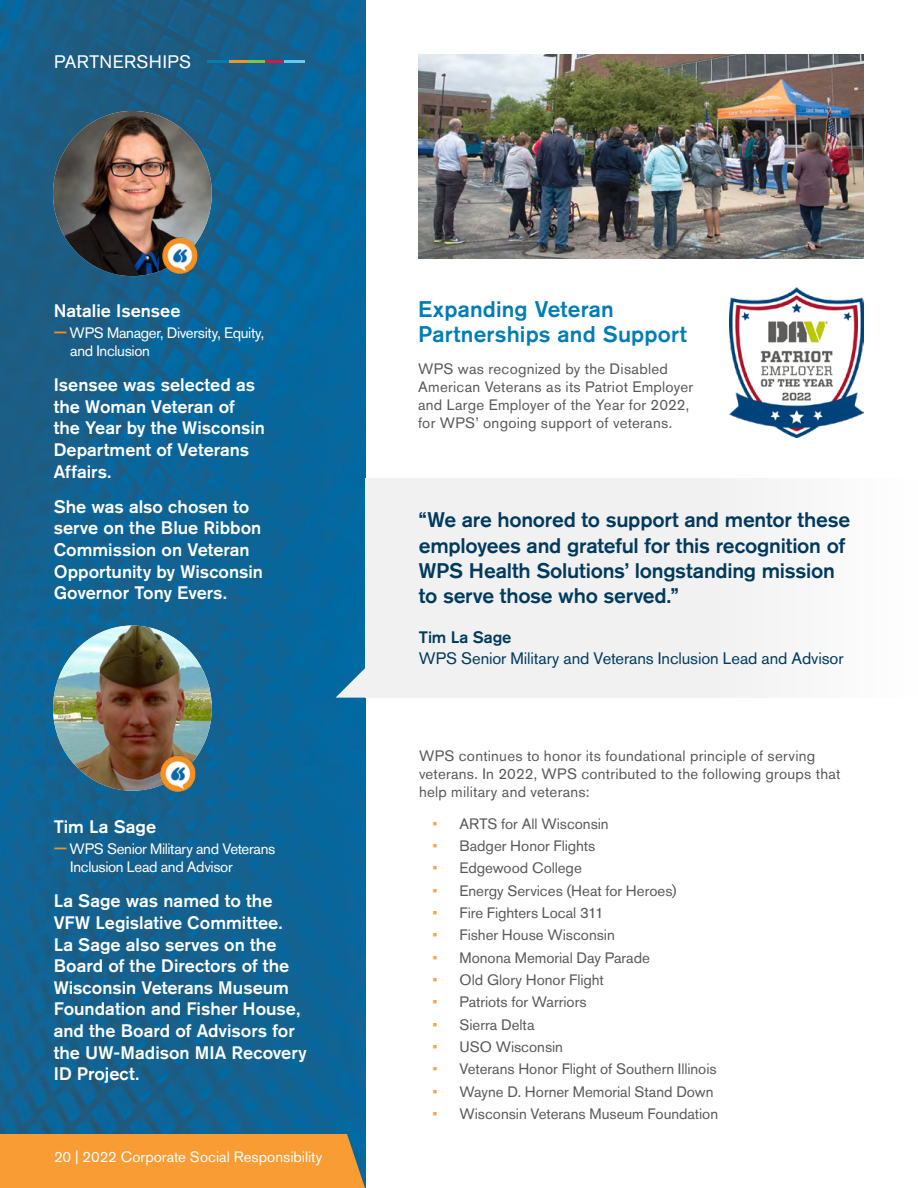
<style>
.page{position:relative;width:918px;height:1188px;background:#fff}
.page>*{position:absolute;margin:0;border:0;box-sizing:border-box;transform-origin:0 0}
.Healdline_2{font:500 22.5px/25.5px "Akzidenz Grotesk BE";letter-spacing:.01em;color:#007db4}
.Body{font:500 21px/25.2px "Akzidenz Grotesk BE";letter-spacing:-.01em;color:#003a5d}
.Body-2{font:500 18px/21.6px "Akzidenz Grotesk BE";color:#fff}
.Healdline_2-2{font:18px "Akzidenz Grotesk BE";letter-spacing:.025em;color:#fff}
.Body-3{font:16.5px "Akzidenz Grotesk BE";letter-spacing:-.005em;color:#003a5d}
.Body-4{font:500 16.5px "Akzidenz Grotesk BE";letter-spacing:-.005em;color:#003a5d}
.Body-5{font:15px/18px "Akzidenz Grotesk BE";letter-spacing:.005em;color:#58595b}
.Body-6{font:15px/18px "Akzidenz Grotesk BE";letter-spacing:-.02em;color:#fff}
.Body-7{font:15px "Akzidenz Grotesk BE";color:#fff}
.s1{font-weight:500;color:#f7921e}
.s2{color:#faa54a}
</style>
<div class="page">
<img style="left:0;top:0;width:365px;height:1134px">
<div style="left:365px;top:478px;width:553px;height:220px;background:#f1f1f2"></div>
<svg style="left:336px;top:668px;width:29px;height:30px"></svg>
<hr style="left:917px;top:630px;width:1px;height:558px;background:#f49ac2">
<img style="left:53px;top:111px;width:159px;height:165px">
<img style="left:157px;top:233px;width:46px;height:45px">
<img style="left:53px;top:626px;width:159px;height:165px">
<img style="left:419px;top:54px;width:445px;height:204px">
<hr style="left:208px;top:60px;width:21px;height:3px;background:#007db4">
<hr style="left:229px;top:60px;width:18px;height:3px;background:#f7921e">
<hr style="left:247px;top:60px;width:19px;height:3px;background:#82c341">
<hr style="left:284px;top:60px;width:21px;height:3px;background:#64cbe8">
<hr style="left:266px;top:60px;width:18px;height:3px;background:#d11947">
<div style="left:0;top:1134px;width:365px;height:54px;background:#f99c34"></div>
<img style="left:155px;top:752px;width:46px;height:44px">
<img style="left:729px;top:287px;width:135px;height:151px">
<p class="Healdline_2-2" style="left:54px;top:51px;width:139px">PARTNERSHIPS</p>
<p class="Body-2" style="left:54px;top:300px;width:128px">Natalie Isensee</p>
<p class="Body-6" style="left:70px;top:324px;width:196px;text-indent:-16px"><span class="s1">—</span> WPS Manager, Diversity, Equity, and Inclusion</p>
<p class="Body-2" style="left:54px;top:374px;width:213px">Isensee was selected as the Woman Veteran of the Year by the Wisconsin<br>Department of Veterans<br>Affairs.</p>
<p class="Body-2" style="left:54px;top:495px;width:211px">She was also chosen to serve on the Blue Ribbon<br>Commission on Veteran<br>Opportunity by Wisconsin<br>Governor Tony Evers.</p>
<p class="Body-2" style="left:54px;top:816px;width:104px">Tim La Sage</p>
<p class="Body-6" style="left:70px;top:840px;width:207px;text-indent:-16px"><span class="s1">—</span> WPS Senior Military and Veterans<br>Inclusion Lead and Advisor</p>
<p class="Body-2" style="left:54px;top:890px;width:255px">La Sage was named to the<br>VFW Legislative Committee.<br>La Sage also serves on the<br>Board of the Directors of the<br>Wisconsin Veterans Museum<br>Foundation and Fisher House, and the Board of Advisors for the UW-Madison MIA Recovery<br>ID Project.</p>
<p class="Body-7" style="left:54px;top:1148px;width:270px">20 | 2022 Corporate Social Responsibility</p>
<p class="Healdline_2" style="left:418px;top:296px;width:270px">Expanding Veteran<br>Partnerships and Support</p>
<p class="Body-5" style="left:418px;top:360px;width:277px">WPS was recognized by the Disabled American Veterans as its Patriot Employer and Large Employer of the Year for 2022, for WPS’ ongoing support of veterans.</p>
<p class="Body" style="left:419px;top:507px;width:433px">“We are honored to support and mentor these employees and grateful for this recognition of WPS Health Solutions’ longstanding mission to serve those who served.”</p>
<p class="Body-4" style="left:419px;top:627px;width:94px">Tim La Sage</p>
<p class="Body-3" style="left:419px;top:649px;width:426px">WPS Senior Military and Veterans Inclusion Lead and Advisor</p>
<p class="Body-5" style="left:419px;top:747px;width:423px">WPS continues to honor its foundational principle of serving veterans. In 2022, WPS contributed to the following groups that help military and veterans:</p>
<p class="Body-5" style="left:433px;top:815px;width:178px"><span class="s2">•</span> ARTS for All Wisconsin</p>
<p class="Body-5" style="left:433px;top:837px;width:164px"><span class="s2">•</span> Badger Honor Flights</p>
<p class="Body-5" style="left:433px;top:859px;width:151px"><span class="s2">•</span> Edgewood College</p>
<p class="Body-5" style="left:433px;top:881px;width:246px"><span class="s2">•</span> Energy Services (Heat for Heroes)</p>
<p class="Body-5" style="left:433px;top:904px;width:173px"><span class="s2">•</span> Fire Fighters Local 311</p>
<p class="Body-5" style="left:433px;top:926px;width:184px"><span class="s2">•</span> Fisher House Wisconsin</p>
<p class="Body-5" style="left:433px;top:948px;width:219px"><span class="s2">•</span> Monona Memorial Day Parade</p>
<p class="Body-5" style="left:433px;top:971px;width:173px"><span class="s2">•</span> Old Glory Honor Flight</p>
<p class="Body-5" style="left:433px;top:993px;width:156px"><span class="s2">•</span> Patriots for Warriors</p>
<p class="Body-5" style="left:433px;top:1015px;width:104px"><span class="s2">•</span> Sierra Delta</p>
<p class="Body-5" style="left:433px;top:1038px;width:132px"><span class="s2">•</span> USO Wisconsin</p>
<p class="Body-5" style="left:433px;top:1060px;width:286px"><span class="s2">•</span> Veterans Honor Flight of Southern Illinois</p>
<p class="Body-5" style="left:433px;top:1082px;width:283px"><span class="s2">•</span> Wayne D. Horner Memorial Stand Down</p>
<p class="Body-5" style="left:433px;top:1105px;width:287px"><span class="s2">•</span> Wisconsin Veterans Museum Foundation</p>
</div>
